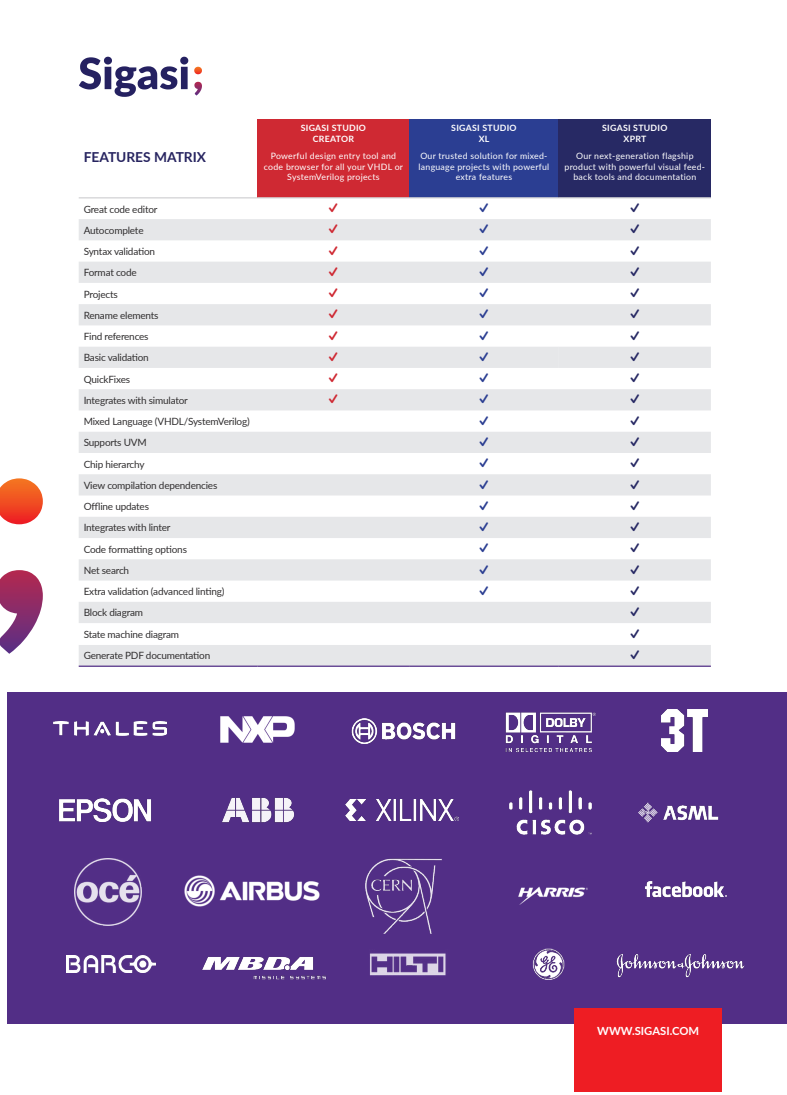
<style>
.page{position:relative;width:787px;height:1095px;background:#fff}
.page>*{position:absolute;margin:0;border:0;box-sizing:border-box;transform-origin:0 0}
.Body{font:25px "Entypo";color:#272964}
.Body-2{font:25px "Entypo";color:#2b3e92}
.Body-3{font:25px "Entypo";color:#cf2933}
.t1{font:700 13.75px "Lato";color:#272460}
.Body-4{font:700 11.25px "Lato";color:#fff}
.Body-5{font:10px "Lato";letter-spacing:-.02em;color:#312f30}
.Hoofdrij{font:8.75px/10.5px "Lato";letter-spacing:.03em;color:#fff;text-align:center}
.Hoofdrij-2{font:700 8.75px/10.5px "Lato";letter-spacing:.03em;color:#fff;text-align:center}
</style>
<div class="page">
<div style="left:8px;top:693px;width:779px;height:331px;background:#522e86"></div>
<div style="left:258px;top:119px;width:151px;height:79px;background:#cf2933"></div>
<div style="left:409px;top:119px;width:150px;height:79px;background:#2b3e92"></div>
<div style="left:559px;top:119px;width:152px;height:79px;background:#272964"></div>
<div style="left:79px;top:219px;width:632px;height:21px;background:#e6e7e9"></div>
<svg style="left:79px;top:262px;width:632px;height:404px;fill:#e6e7e9"></svg>
<hr style="left:79px;top:197px;width:179px;height:1px;background:#d1d2d4">
<hr style="left:258px;top:197px;width:151px;height:1px;background:#d1d2d4">
<hr style="left:79px;top:666px;width:179px;height:1px;background:#522e86">
<hr style="left:258px;top:666px;width:151px;height:1px;background:#522e86">
<hr style="left:409px;top:666px;width:150px;height:1px;background:#522e86">
<hr style="left:559px;top:666px;width:152px;height:1px;background:#522e86">
<hr style="left:409px;top:197px;width:150px;height:1px;background:#d1d2d4">
<hr style="left:559px;top:197px;width:152px;height:1px;background:#d1d2d4">
<svg style="left:0;top:478px;width:43px;height:176px"></svg>
<div style="left:574px;top:1008px;width:148px;height:83px;background:#ee1d23"></div>
<img style="left:74px;top:858px;width:67px;height:67px">
<img style="left:66px;top:955px;width:89px;height:17px">
<img style="left:53px;top:721px;width:114px;height:14px">
<img style="left:220px;top:716px;width:75px;height:27px">
<img style="left:351px;top:718px;width:105px;height:26px">
<img style="left:505px;top:712px;width:91px;height:41px">
<img style="left:365px;top:858px;width:77px;height:75px">
<img style="left:59px;top:798px;width:92px;height:23px">
<img style="left:661px;top:710px;width:46px;height:41px">
<img style="left:184px;top:875px;width:136px;height:32px">
<img style="left:509px;top:790px;width:83px;height:45px">
<img style="left:345px;top:799px;width:113px;height:22px">
<img style="left:202px;top:957px;width:124px;height:22px">
<img style="left:645px;top:881px;width:82px;height:17px">
<img style="left:369px;top:933px;width:77px;height:43px">
<img style="left:222px;top:797px;width:72px;height:26px">
<img style="left:638px;top:802px;width:81px;height:21px">
<img style="left:518px;top:886px;width:70px;height:19px">
<img style="left:532px;top:948px;width:33px;height:32px">
<img style="left:616px;top:954px;width:128px;height:24px">
<svg style="left:79px;top:57px;width:109px;height:40px"></svg>
<svg style="left:194px;top:67px;width:8px;height:29px"></svg>
<h1 class="t1" style="left:84px;top:147px;width:124px">FEATURES MATRIX</h1>
<p class="Hoofdrij-2" style="left:301px;top:122px;width:67px">SIGASI STUDIO<br>CREATOR</p>
<p class="Hoofdrij" style="left:264px;top:150px;width:141px">Powerful design entry tool and code browser for all your VHDL or<br>SystemVerilog projects</p>
<p class="Hoofdrij-2" style="left:451px;top:122px;width:67px">SIGASI STUDIO<br>XL</p>
<p class="Hoofdrij" style="left:418px;top:150px;width:132px">Our trusted solution for mixed&shy;language projects with powerful extra features</p>
<p class="Hoofdrij-2" style="left:602px;top:122px;width:67px">SIGASI STUDIO<br>XPRT</p>
<p class="Hoofdrij" style="left:576px;top:150px;width:119px">Our next-generation flagship</p>
<p class="Hoofdrij" style="left:564px;top:161px;width:142px">product with powerful visual feed&shy;back tools and documentation</p>
<p class="Body-5" style="left:84px;top:202px;width:75px">Great code editor</p>
<p class="Body-3" style="left:328px;top:191px;width:12px">W</p>
<p class="Body-2" style="left:478px;top:191px;width:12px">W</p>
<p class="Body" style="left:629px;top:191px;width:12px">W</p>
<p class="Body-5" style="left:84px;top:223px;width:61px">Autocomplete</p>
<p class="Body-3" style="left:328px;top:212px;width:12px">W</p>
<p class="Body-2" style="left:478px;top:212px;width:12px">W</p>
<p class="Body" style="left:629px;top:212px;width:12px">W</p>
<p class="Body-5" style="left:84px;top:244px;width:73px">Syntax validation</p>
<p class="Body-3" style="left:328px;top:233px;width:12px">W</p>
<p class="Body-2" style="left:478px;top:233px;width:12px">W</p>
<p class="Body" style="left:629px;top:233px;width:12px">W</p>
<p class="Body-5" style="left:84px;top:265px;width:55px">Format code</p>
<p class="Body-3" style="left:328px;top:255px;width:12px">W</p>
<p class="Body-2" style="left:478px;top:255px;width:12px">W</p>
<p class="Body" style="left:629px;top:255px;width:12px">W</p>
<p class="Body-5" style="left:84px;top:287px;width:35px">Projects</p>
<p class="Body-3" style="left:328px;top:276px;width:12px">W</p>
<p class="Body-2" style="left:478px;top:276px;width:12px">W</p>
<p class="Body" style="left:629px;top:276px;width:12px">W</p>
<p class="Body-5" style="left:84px;top:308px;width:76px">Rename elements</p>
<p class="Body-3" style="left:328px;top:297px;width:12px">W</p>
<p class="Body-2" style="left:478px;top:297px;width:12px">W</p>
<p class="Body" style="left:629px;top:297px;width:12px">W</p>
<p class="Body-5" style="left:84px;top:329px;width:66px">Find references</p>
<p class="Body-3" style="left:328px;top:318px;width:12px">W</p>
<p class="Body-2" style="left:478px;top:318px;width:12px">W</p>
<p class="Body" style="left:629px;top:318px;width:12px">W</p>
<p class="Body-5" style="left:84px;top:351px;width:67px">Basic validation</p>
<p class="Body-3" style="left:328px;top:340px;width:12px">W</p>
<p class="Body-2" style="left:478px;top:340px;width:12px">W</p>
<p class="Body" style="left:629px;top:340px;width:12px">W</p>
<p class="Body-5" style="left:84px;top:372px;width:48px">QuickFixes</p>
<p class="Body-3" style="left:328px;top:361px;width:12px">W</p>
<p class="Body-2" style="left:478px;top:361px;width:12px">W</p>
<p class="Body" style="left:629px;top:361px;width:12px">W</p>
<p class="Body-5" style="left:84px;top:393px;width:106px">Integrates with simulator</p>
<p class="Body-3" style="left:328px;top:382px;width:12px">W</p>
<p class="Body-2" style="left:478px;top:382px;width:12px">W</p>
<p class="Body" style="left:629px;top:382px;width:12px">W</p>
<p class="Body-5" style="left:84px;top:414px;width:167px">Mixed Language (VHDL/SystemVerilog)</p>
<p class="Body-2" style="left:478px;top:403px;width:12px">W</p>
<p class="Body" style="left:629px;top:403px;width:12px">W</p>
<p class="Body-5" style="left:84px;top:436px;width:65px">Supports UVM</p>
<p class="Body-2" style="left:478px;top:425px;width:12px">W</p>
<p class="Body" style="left:629px;top:425px;width:12px">W</p>
<p class="Body-5" style="left:84px;top:457px;width:62px">Chip hierarchy</p>
<p class="Body-2" style="left:478px;top:446px;width:12px">W</p>
<p class="Body" style="left:629px;top:446px;width:12px">W</p>
<p class="Body-5" style="left:84px;top:478px;width:135px">View compilation dependencies</p>
<p class="Body-2" style="left:478px;top:467px;width:12px">W</p>
<p class="Body" style="left:629px;top:467px;width:12px">W</p>
<p class="Body-5" style="left:84px;top:499px;width:67px">Offline updates</p>
<p class="Body-2" style="left:478px;top:488px;width:12px">W</p>
<p class="Body" style="left:629px;top:488px;width:12px">W</p>
<p class="Body-5" style="left:84px;top:521px;width:88px">Integrates with linter</p>
<p class="Body-2" style="left:478px;top:510px;width:12px">W</p>
<p class="Body" style="left:629px;top:510px;width:12px">W</p>
<p class="Body-5" style="left:84px;top:542px;width:105px">Code formatting options</p>
<p class="Body-2" style="left:478px;top:531px;width:12px">W</p>
<p class="Body" style="left:629px;top:531px;width:12px">W</p>
<p class="Body-5" style="left:84px;top:563px;width:47px">Net search</p>
<p class="Body-2" style="left:478px;top:552px;width:12px">W</p>
<p class="Body" style="left:629px;top:552px;width:12px">W</p>
<p class="Body-5" style="left:84px;top:584px;width:142px">Extra validation (advanced linting)</p>
<p class="Body-2" style="left:478px;top:574px;width:12px">W</p>
<p class="Body" style="left:629px;top:574px;width:12px">W</p>
<p class="Body-5" style="left:84px;top:606px;width:61px">Block diagram</p>
<p class="Body" style="left:629px;top:595px;width:12px">W</p>
<p class="Body-5" style="left:84px;top:627px;width:97px">State machine diagram</p>
<p class="Body" style="left:629px;top:616px;width:12px">W</p>
<p class="Body-5" style="left:84px;top:648px;width:128px">Generate PDF documentation</p>
<p class="Body" style="left:629px;top:638px;width:12px">W</p>
<p class="Body-4" style="left:597px;top:1022px;width:103px">WWW.SIGASI.COM</p>
</div>
